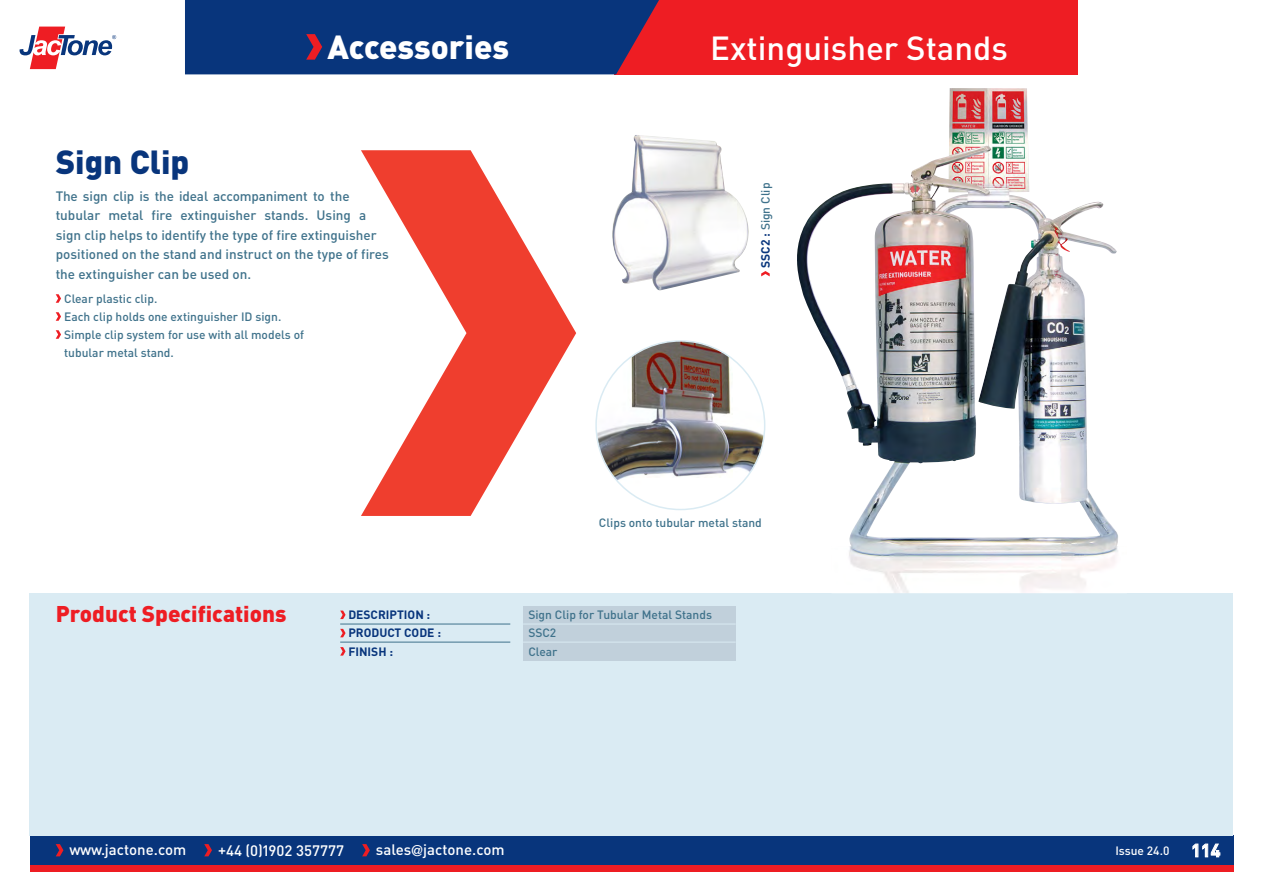
<style>
.page{position:relative;width:1263px;height:893px;background:#fff}
.page>*{position:absolute;margin:0;border:0;box-sizing:border-box;transform-origin:0 0}
.t1{font:500 33px "DIN";color:#fff}
.t2{font:900 33px "DIN";color:#fff}
.t3{font:900 33px "DIN";color:#08357c}
.t4{font:900 22.5px "DIN";color:#ee1d23}
.t5{font:500 15px "DIN";color:#fff}
.t6{font:500 13.5px/19.5px "DIN";color:#3f728b}
.t7{font:500 12px/18px "DIN";color:#3f728b}
.t8{font:700 12px/18.3px "DIN";color:#08357c}
.t9{font:500 12px "DIN";color:#fff}
.s1{font-weight:700;color:#08357c}
.s2{font-family:"Helvetica Neue"}
.s3{font-weight:700;font-size:18px}
</style>
<div class="page">
<div style="left:30px;top:836px;width:1203px;height:29px;background:#08357c"></div>
<div style="left:30px;top:865px;width:1203px;height:7px;background:#ee1d23"></div>
<svg style="left:20px;top:27px;width:96px;height:42px"></svg>
<div style="left:614px;top:0;width:464px;height:74px;background:#ee1d23"></div>
<div style="left:185px;top:0;width:474px;height:74px;background:#08357c"></div>
<svg style="left:361px;top:150px;width:215px;height:366px;fill:#ef3e2e"></svg>
<div style="left:30px;top:593px;width:1203px;height:243px;background:#daebf3"></div>
<svg style="left:56px;top:844px;width:7px;height:12px"></svg>
<svg style="left:204px;top:844px;width:8px;height:12px"></svg>
<svg style="left:362px;top:844px;width:8px;height:12px"></svg>
<svg style="left:56px;top:294px;width:5px;height:9px"></svg>
<svg style="left:56px;top:312px;width:5px;height:9px"></svg>
<svg style="left:56px;top:330px;width:5px;height:9px"></svg>
<hr style="left:340px;top:624px;width:170px;height:1px;background:#3f728b">
<hr style="left:340px;top:642px;width:170px;height:1px;background:#3f728b">
<svg style="left:340px;top:611px;width:6px;height:8px"></svg>
<svg style="left:340px;top:629px;width:6px;height:8px"></svg>
<svg style="left:340px;top:647px;width:6px;height:9px"></svg>
<div style="left:523px;top:606px;width:213px;height:54px;background:#c1d0db"></div>
<hr style="left:523px;top:624px;width:213px;height:1px;background:#daebf3">
<hr style="left:523px;top:642px;width:213px;height:1px;background:#daebf3">
<img style="left:797px;top:88px;width:321px;height:505px">
<img style="left:612px;top:135px;width:137px;height:156px">
<img style="left:596px;top:341px;width:169px;height:168px;border-radius:84px">
<svg style="left:761px;top:271px;width:9px;height:5px"></svg>
<h1 class="t2" style="left:327px;top:25px;width:183px">Accessories</h1>
<h1 class="t3" style="left:56px;top:140px;width:135px">Sign Clip</h1>
<p class="t6" style="left:56px;top:186px;width:335px">The sign clip is the ideal accompaniment to the tubular metal fire extinguisher stands. Using a sign clip helps to identify the type of fire extinguisher positioned on the stand and instruct on the type of fires the extinguisher can be used on.</p>
<p class="t7" style="left:64px;top:289px;width:241px">Clear plastic clip.<br>Each clip holds one extinguisher ID sign.<br>Simple clip system for use with all models of tubular metal stand.</p>
<h1 class="t1" style="left:710px;top:27px;width:299px">Extinguisher Stands</h1>
<p class="t7" style="left:756px;top:268px;width:87px;rotate:-90deg"><span class="s1">SSC2 :</span> Sign Clip</p>
<p class="t7" style="left:599px;top:514px;width:164px">Clips onto tubular metal stand</p>
<h2 class="t4" style="left:56px;top:599px;width:232px">Product Specifications</h2>
<p class="t8" style="left:348px;top:605px;width:94px">DESCRIPTION :<br>PRODUCT CODE :<br>FINISH :</p>
<p class="t7" style="left:528px;top:605px;width:185px">Sign Clip for Tubular Metal Stands<br>SSC2<br>Clear</p>
<p class="t5" style="left:70px;top:840px;width:118px">www.jactone.com</p>
<p class="t5" style="left:218px;top:841px;width:128px">+44 (0)1902 357777</p>
<p class="t5" style="left:376px;top:840px;width:130px">sales<span class="s2">@</span>jactone.com</p>
<p class="t9" style="left:1115px;top:842px;width:107px">Issue 24.0 <span class="s3">114</span></p>
</div>
